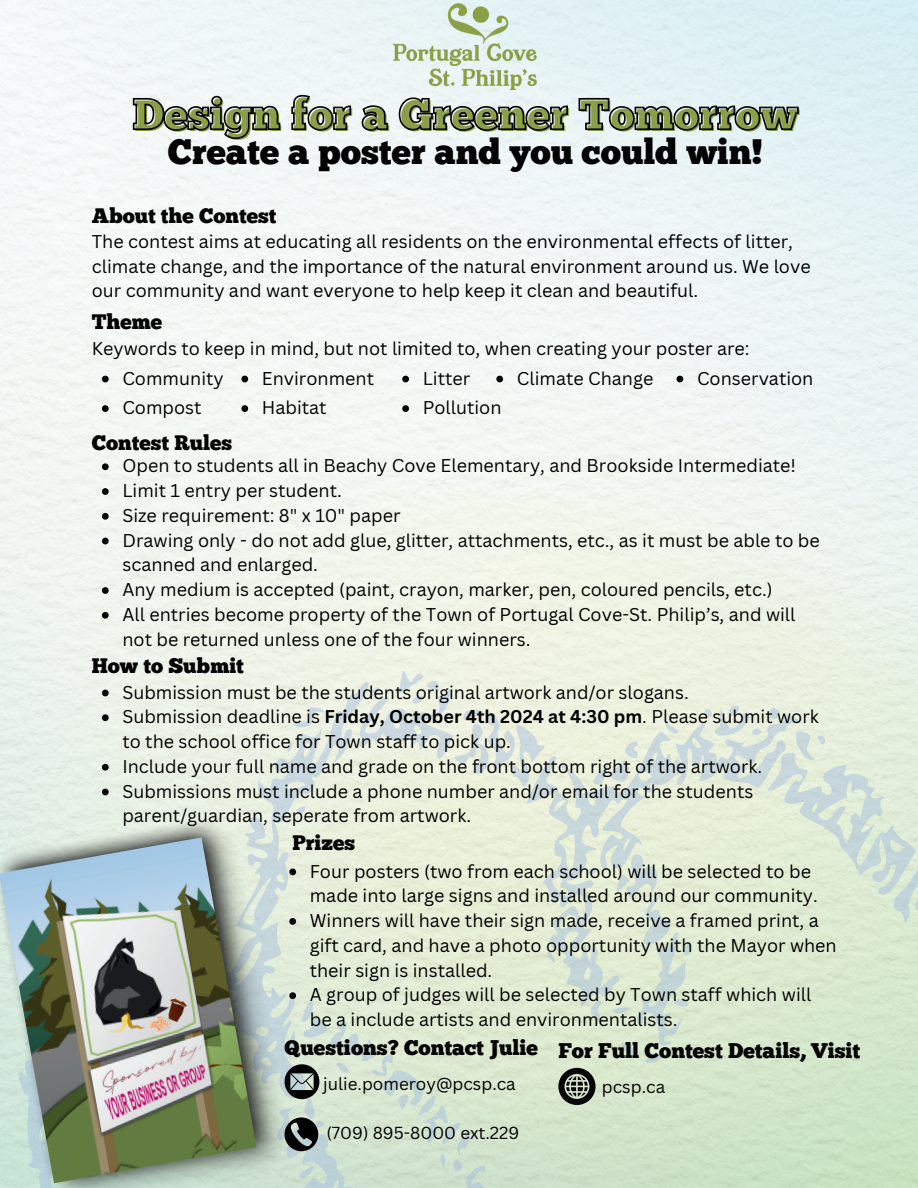
<style>
.page{position:relative;width:918px;height:1188px;background:#fff}
.page>*{position:absolute;margin:0;border:0;box-sizing:border-box;transform-origin:0 0}
.t1{font:43.65px "Chunk Five";color:#8ba046}
.t2{font:35.4px "Chunk Five";color:#000}
.t3{font:21.3px "Chunk Five";color:#000}
.t4{font:21px "Chunk Five";color:#000}
.t5{font:18px/24.8px "Canva Sans";color:#000}
.t6{font:17.1px "Canva Sans";color:#000}
.t7{font:16.95px "Canva Sans";color:#000}
.s1{font-weight:700}
</style>
<div class="page">
<img style="left:0;top:0;width:918px;height:1188px">
<img style="left:393px;top:4px;width:143px;height:85px">
<svg style="left:132px;top:94px;width:668px;height:46px"></svg>
<svg style="left:527px;top:715px;width:275px;height:294px;background:#dee8d6"></svg>
<svg style="left:590px;top:1000px;width:12px;height:29px"></svg>
<svg style="left:612px;top:851px;width:81px;height:214px;background:#d9e6d2"></svg>
<svg style="left:704px;top:705px;width:214px;height:227px;background:#dce8d7"></svg>
<svg style="left:664px;top:722px;width:17px;height:11px"></svg>
<svg style="left:547px;top:952px;width:9px;height:12px"></svg>
<svg style="left:587px;top:867px;width:9px;height:8px"></svg>
<svg style="left:591px;top:741px;width:47px;height:44px;background:#e1e9db"></svg>
<svg style="left:216px;top:681px;width:156px;height:311px;background:#e5edde"></svg>
<svg style="left:355px;top:669px;width:191px;height:119px;background:#e5ecdf"></svg>
<svg style="left:296px;top:806px;width:9px;height:8px"></svg>
<svg style="left:293px;top:707px;width:31px;height:21px"></svg>
<svg style="left:287px;top:742px;width:6px;height:12px"></svg>
<svg style="left:558px;top:1068px;width:38px;height:37px"></svg>
<svg style="left:102px;top:690px;width:7px;height:6px"></svg>
<svg style="left:102px;top:714px;width:7px;height:7px"></svg>
<svg style="left:102px;top:764px;width:7px;height:7px"></svg>
<svg style="left:102px;top:789px;width:7px;height:6px"></svg>
<svg style="left:299px;top:992px;width:191px;height:196px;background:#d0dfcd"></svg>
<svg style="left:102px;top:463px;width:7px;height:7px"></svg>
<svg style="left:102px;top:488px;width:7px;height:7px"></svg>
<svg style="left:102px;top:513px;width:7px;height:7px"></svg>
<svg style="left:102px;top:538px;width:7px;height:6px"></svg>
<svg style="left:102px;top:587px;width:7px;height:7px"></svg>
<svg style="left:102px;top:612px;width:7px;height:7px"></svg>
<svg style="left:102px;top:376px;width:7px;height:6px"></svg>
<svg style="left:241px;top:376px;width:7px;height:6px"></svg>
<svg style="left:402px;top:376px;width:7px;height:6px"></svg>
<svg style="left:496px;top:376px;width:7px;height:6px"></svg>
<svg style="left:677px;top:376px;width:6px;height:6px"></svg>
<svg style="left:102px;top:405px;width:7px;height:7px"></svg>
<svg style="left:241px;top:405px;width:7px;height:7px"></svg>
<svg style="left:402px;top:405px;width:7px;height:7px"></svg>
<img style="left:0;top:808px;width:299px;height:380px">
<img style="left:0;top:837px;width:257px;height:346px">
<h1 class="t1" style="left:135px;top:90px;width:667px">Design for a Greener Tomorrow</h1>
<h2 class="t2" style="left:168px;top:131px;width:596px">Create a poster and you could win!</h2>
<p class="t4" style="left:92px;top:203px;width:186px">About the Contest</p>
<p class="t5" style="left:92px;top:229px;width:720px">The contest aims at educating all residents on the environmental effects of litter, climate change, and the importance of the natural environment around us. We love our community and want everyone to help keep it clean and beautiful.</p>
<p class="t4" style="left:92px;top:310px;width:72px">Theme</p>
<p class="t5" style="left:122px;top:333px;width:629px;line-height:29.8px;text-indent:-31px">Keywords to keep in mind, but not limited to, when creating your poster are:<br>Community</p>
<p class="t5" style="left:262px;top:366px;width:114px">Environment</p>
<p class="t5" style="left:423px;top:366px;width:49px">Litter</p>
<p class="t5" style="left:517px;top:366px;width:138px">Climate Change</p>
<p class="t5" style="left:697px;top:366px;width:118px">Conservation</p>
<p class="t5" style="left:122px;top:395px;width:81px">Compost</p>
<p class="t5" style="left:262px;top:395px;width:66px">Habitat</p>
<p class="t5" style="left:423px;top:395px;width:80px">Pollution</p>
<p class="t4" style="left:92px;top:430px;width:142px">Contest Rules</p>
<p class="t5" style="left:122px;top:454px;width:699px">Open to students all in Beachy Cove Elementary, and Brookside Intermediate!<br>Limit 1 entry per student.<br>Size requirement: 8" x 10" paper<br>Drawing only - do not add glue, glitter, attachments, etc., as it must be able to be scanned and enlarged.<br>Any medium is accepted (paint, crayon, marker, pen, coloured pencils, etc.)<br>All entries become property of the Town of Portugal Cove-St. Philip’s, and will not be returned unless one of the four winners.</p>
<p class="t4" style="left:92px;top:653px;width:154px">How to Submit</p>
<p class="t5" style="left:122px;top:680px;width:698px">Submission must be the students original artwork and/or slogans.<br>Submission deadline is <span class="s1">Friday, October 4th 2024 at 4:30 pm</span>. Please submit work to the school office for Town staff to pick up.<br>Include your full name and grade on the front bottom right of the artwork.<br>Submissions must include a phone number and/or email for the students parent/guardian, seperate from artwork.</p>
<p class="t4" style="left:292px;top:830px;width:64px">Prizes</p>
<p class="t5" style="left:310px;top:859px;width:529px">Four posters (two from each school) will be selected to be made into large signs and installed around our community.<br>Winners will have their sign made, receive a framed print, a gift card, and have a photo opportunity with the Mayor when their sign is installed.<br>A group of judges will be selected by Town staff which will be a include artists and environmentalists.</p>
<p class="t3" style="left:285px;top:1034px;width:255px">Questions? Contact Julie</p>
<p class="t7" style="left:323px;top:1074px;width:194px">julie.pomeroy@pcsp.ca</p>
<p class="t7" style="left:326px;top:1123px;width:195px">(709) 895-8000 ext.229</p>
<p class="t3" style="left:558px;top:1037px;width:303px">For Full Contest Details, Visit</p>
<p class="t6" style="left:602px;top:1077px;width:65px">pcsp.ca</p>
</div>
